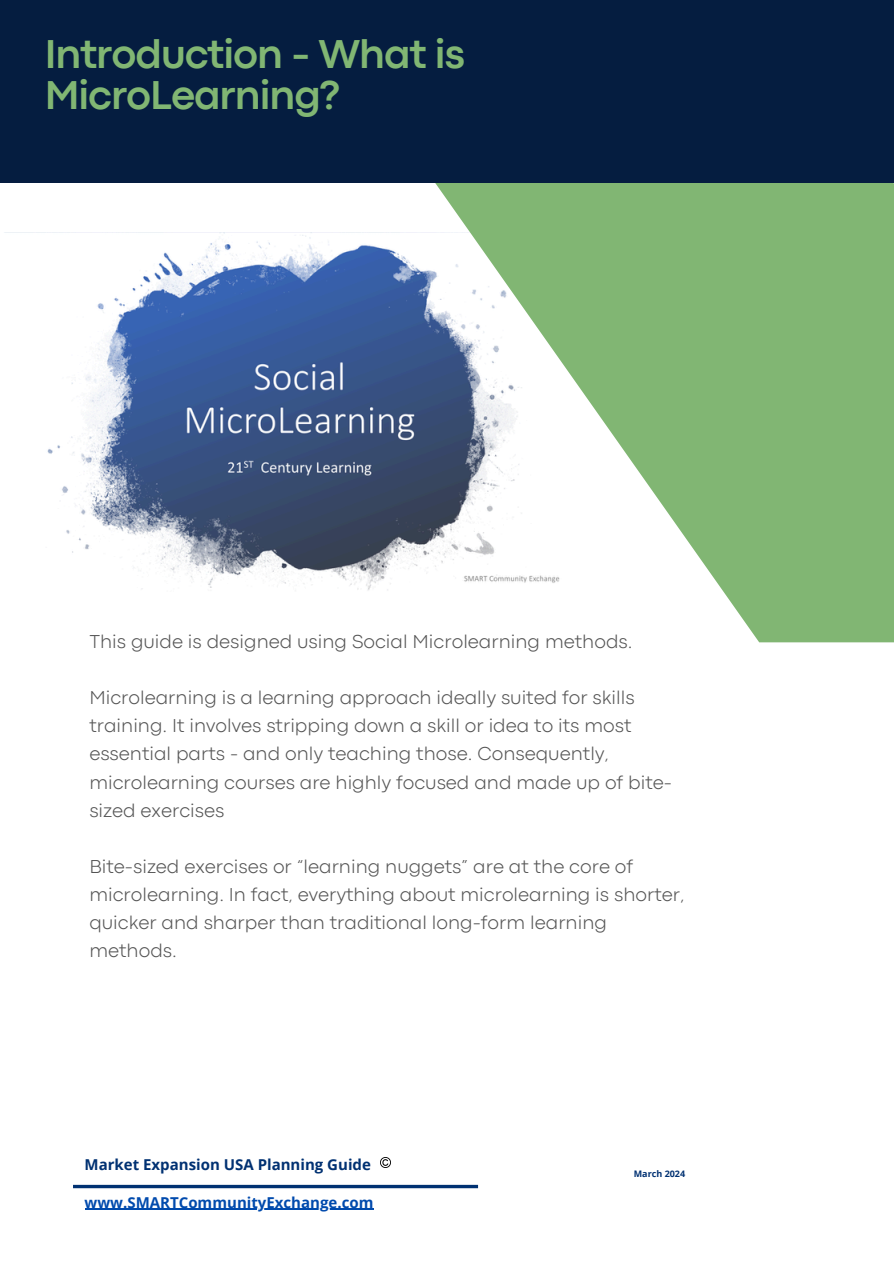
<style>
.page{position:relative;width:894px;height:1264px;background:#fff}
.page>*{position:absolute;margin:0;border:0;box-sizing:border-box;transform-origin:0 0}
.t1{font:700 42px/41.7px "Codec Pro";letter-spacing:-.025em;color:#81b673}
.t2{font:300 19.5px/28.2px "Codec Pro";color:#545454}
.t3{font:700 15px "Open Sans";color:#003172}
.t4{font:700 15px "Open Sans";color:#004aad}
.t5{font:700 9px "Open Sans";color:#003172}
</style>
<div class="page">
<img style="left:47px;top:233px;width:388px;height:358px">
<svg style="left:435px;top:183px;width:458px;height:459px;fill:#81b673"></svg>
<div style="left:0;top:0;width:893px;height:183px;background:#051d40"></div>
<svg style="left:73px;top:1184px;width:405px;height:4px;background:#365c8f"></svg>
<svg style="left:380px;top:1157px;width:10px;height:10px"></svg>
<hr style="left:85px;top:1208px;width:288px;height:1px;background:#004aad">
<p class="t1" style="left:45px;top:36px;width:422px">Introduction - What is<br>MicroLearning?</p>
<h2 class="t2" style="left:89px;top:628px;width:544px">This guide is designed using Social Microlearning methods.</h2>
<h2 class="t2" style="left:89px;top:685px;width:584px">Microlearning is a learning approach ideally suited for skills training. It involves stripping down a skill or idea to its most essential parts - and only teaching those. Consequently, microlearning courses are highly focused and made up of bite&shy;sized exercises</h2>
<h2 class="t2" style="left:89px;top:854px;width:596px">Bite-sized exercises or “learning nuggets” are at the core of microlearning. In fact, everything about microlearning is shorter, quicker and sharper than traditional long-form learning methods.</h2>
<p class="t3" style="left:85px;top:1154px;width:288px">Market Expansion USA Planning Guide</p>
<p class="t4" style="left:85px;top:1191px;width:290px">www.SMARTCommunityExchange.com</p>
<h3 class="t5" style="left:633px;top:1167px;width:53px">March 2024</h3>
</div>
